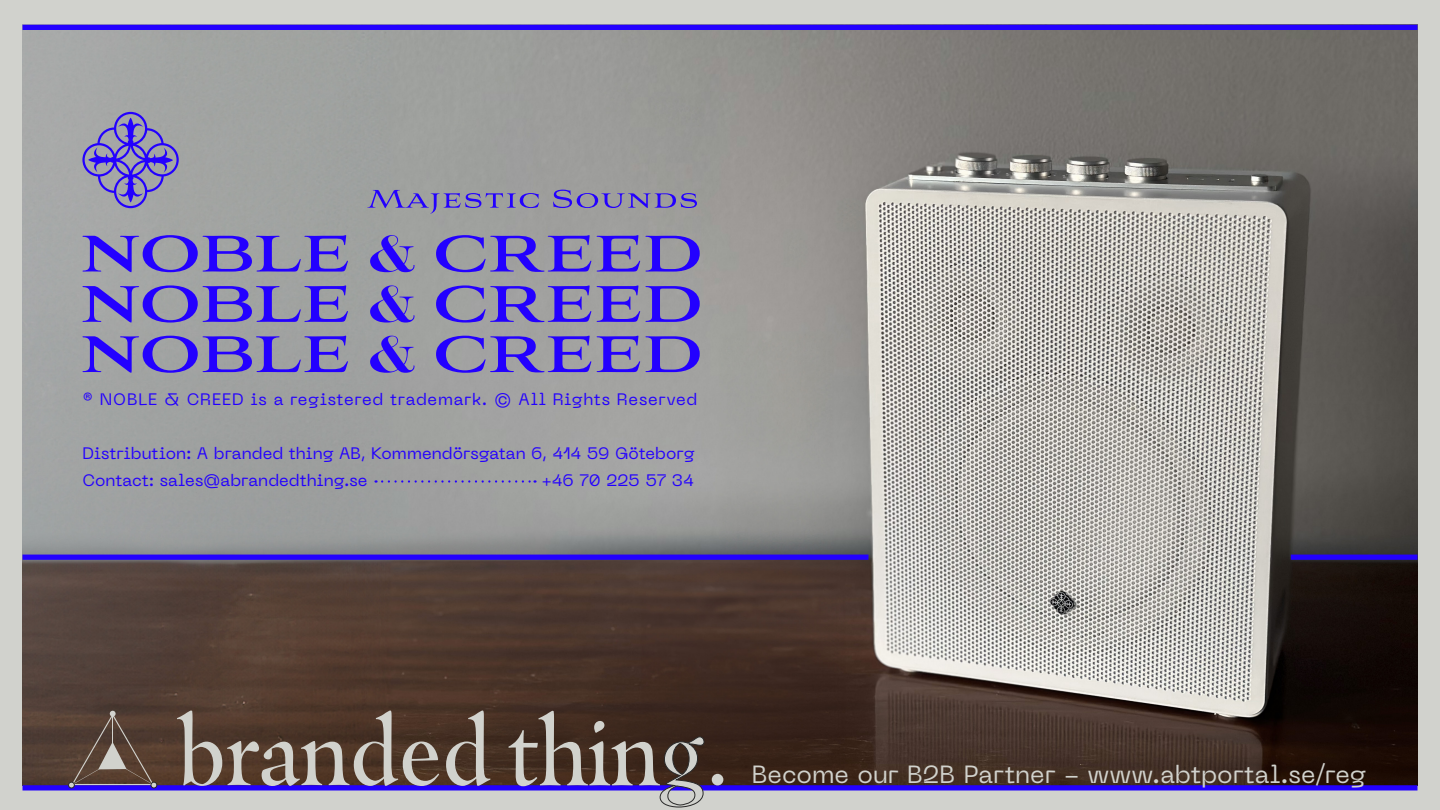
<style>
.page{position:relative;width:1440px;height:810px;background:#d1d2cd}
.page>*{position:absolute;margin:0;border:0;box-sizing:border-box;transform-origin:0 0}
.t1{font:24.75px "Neue Machina";letter-spacing:-.005em;color:#d1d2cd}
.t2{font:16.5px/27px "Neue Machina";letter-spacing:.005em;color:#2300ff}
.t3{font:16.5px "Neue Machina";letter-spacing:.04em;color:#2300ff}
</style>
<div class="page">
<img style="left:22px;top:30px;width:1396px;height:755px">
<svg style="left:82px;top:112px;width:97px;height:96px;background:#8780b9"></svg>
<svg style="left:367px;top:190px;width:172px;height:24px;background:#8985ad"></svg>
<svg style="left:553px;top:190px;width:144px;height:18px;background:#8179b1"></svg>
<svg style="left:82px;top:235px;width:266px;height:37px;background:#786fc0"></svg>
<svg style="left:436px;top:235px;width:264px;height:37px;background:#766cbc"></svg>
<svg style="left:370px;top:235px;width:45px;height:37px;background:#7369c0"></svg>
<svg style="left:82px;top:285px;width:266px;height:38px;background:#7970bf"></svg>
<svg style="left:436px;top:285px;width:264px;height:38px;background:#796ebd"></svg>
<svg style="left:370px;top:285px;width:45px;height:38px;background:#756ac0"></svg>
<svg style="left:82px;top:336px;width:266px;height:37px;background:#776dbf"></svg>
<svg style="left:436px;top:336px;width:264px;height:37px;background:#786dbe"></svg>
<svg style="left:370px;top:336px;width:45px;height:37px;background:#7468c1"></svg>
<div style="left:22px;top:555px;width:846px;height:5px;background:#2300ff"></div>
<div style="left:22px;top:25px;width:1396px;height:5px;background:#2300ff"></div>
<div style="left:22px;top:785px;width:1396px;height:5px;background:#2300ff"></div>
<div style="left:1291px;top:555px;width:127px;height:5px;background:#2300ff"></div>
<svg style="left:177px;top:710px;width:262px;height:76px"></svg>
<svg style="left:446px;top:710px;width:44px;height:76px"></svg>
<svg style="left:508px;top:711px;width:196px;height:96px"></svg>
<div style="left:712px;top:774px;width:11px;height:11px;background:#d1d2cd;border-radius:50%"></div>
<svg style="left:68px;top:711px;width:89px;height:77px;background:#604c49"></svg>
<svg style="left:376px;top:480px;width:160px;height:3px"></svg>
<p class="t3" style="left:82px;top:389px;width:616px">® NOBLE &amp; CREED is a registered trademark. © All Rights Reserved</p>
<p class="t2" style="left:82px;top:439px;width:614px">Distribution: A branded thing AB, Kommendörsgatan 6, 414 59 Göteborg<br>Contact: sales@abrandedthing.se</p>
<p class="t2" style="left:541px;top:466px;width:154px">+46 70 225 57 34</p>
<h1 class="t1" style="left:752px;top:759px;width:616px">Become our B2B Partner - www.abtportal.se/reg</h1>
</div>
